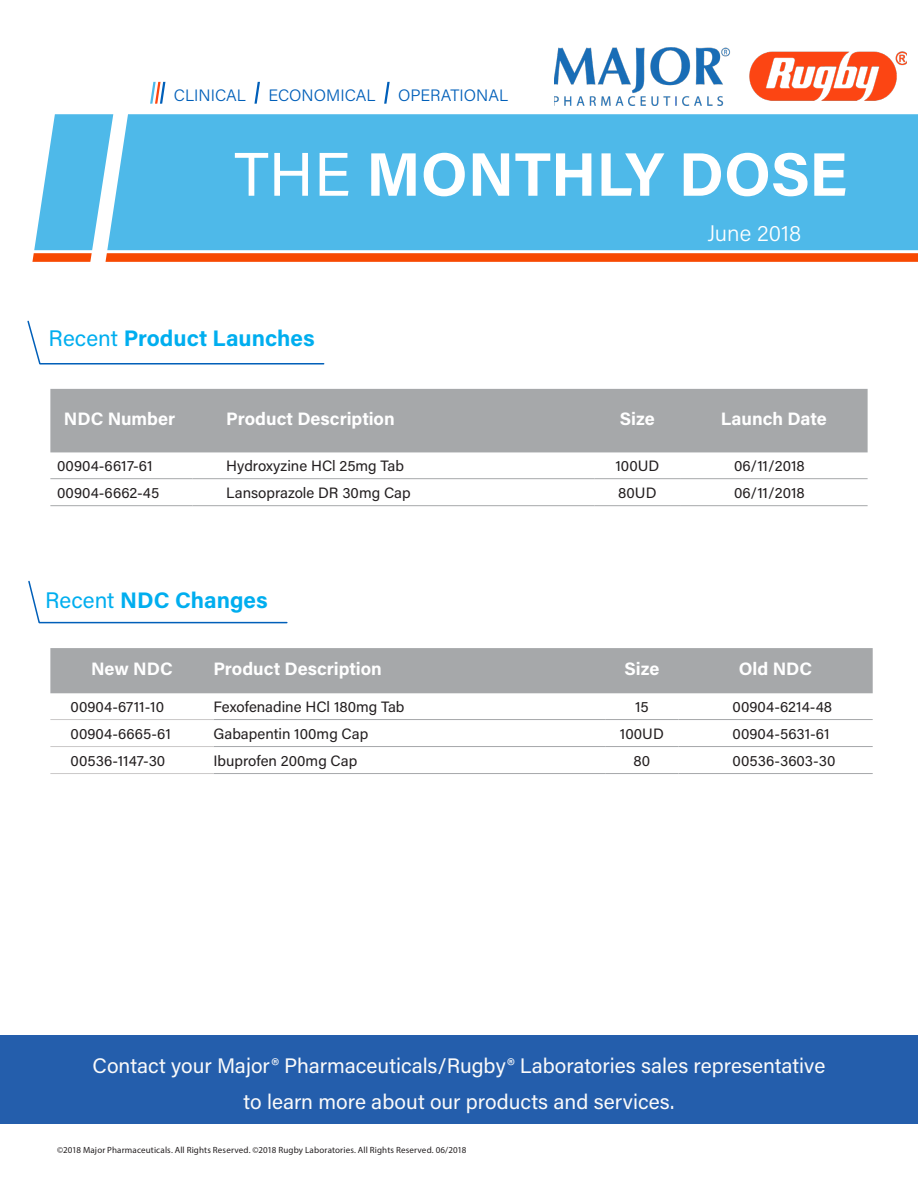
<style>
.page{position:relative;width:918px;height:1188px;background:#fff}
.page>*{position:absolute;margin:0;border:0;box-sizing:border-box;transform-origin:0 0}
.t1{font:700 61.5px "Acumin Pro";color:#fff}
.t2{font:700 22.5px "Acumin Pro";color:#00aeef}
.t3{font:300 22.5px "Acumin Pro";color:#fff}
.t4{font:21px "Acumin Pro";color:#fafafa}
.t5{font:700 18px "Acumin Pro";color:#fff}
.Body_copy_Helvetica{font:300 16.5px "Acumin Pro";color:#005fb9}
.t6{font:15px "Acumin Pro";color:#231f20}
.Body_copy_Helvetica-2{font:9px "Myriad Pro";letter-spacing:.015em;color:#231f20}
.s1{font-weight:400}
</style>
<div class="page">
<div style="left:0;top:1035px;width:918px;height:88px;background:#245eac"></div>
<svg style="left:28px;top:580px;width:260px;height:44px"></svg>
<div style="left:50px;top:648px;width:823px;height:45px;background:#a6a8aa"></div>
<hr style="left:213px;top:719px;width:392px;height:1px;background:#a6a8aa">
<hr style="left:605px;top:719px;width:74px;height:1px;background:#a6a8aa">
<hr style="left:679px;top:719px;width:194px;height:1px;background:#a6a8aa">
<hr style="left:213px;top:746px;width:392px;height:1px;background:#a6a8aa">
<hr style="left:605px;top:746px;width:74px;height:1px;background:#a6a8aa">
<hr style="left:679px;top:746px;width:194px;height:1px;background:#a6a8aa">
<hr style="left:213px;top:773px;width:392px;height:1px;background:#a6a8aa">
<hr style="left:605px;top:773px;width:74px;height:1px;background:#a6a8aa">
<hr style="left:679px;top:773px;width:194px;height:1px;background:#a6a8aa">
<hr style="left:50px;top:719px;width:163px;height:1px;background:#cac8c8">
<hr style="left:50px;top:746px;width:163px;height:1px;background:#cac8c8">
<hr style="left:50px;top:773px;width:163px;height:1px;background:#cac8c8">
<svg style="left:27px;top:320px;width:298px;height:45px"></svg>
<div style="left:50px;top:389px;width:818px;height:63px;background:#a6a8aa"></div>
<hr style="left:50px;top:478px;width:143px;height:1px;background:#a6a8aa">
<hr style="left:193px;top:478px;width:402px;height:1px;background:#a6a8aa">
<hr style="left:595px;top:478px;width:85px;height:1px;background:#a6a8aa">
<hr style="left:50px;top:505px;width:143px;height:1px;background:#a6a8aa">
<hr style="left:193px;top:505px;width:402px;height:1px;background:#a6a8aa">
<hr style="left:595px;top:505px;width:85px;height:1px;background:#a6a8aa">
<hr style="left:680px;top:478px;width:188px;height:1px;background:#a6a8aa">
<hr style="left:680px;top:505px;width:188px;height:1px;background:#a6a8aa">
<svg style="left:32px;top:253px;width:886px;height:9px;background:#f75310"></svg>
<div style="left:34px;top:114px;width:884px;height:136px;background:#4eb9e9"></div>
<svg style="left:150px;top:82px;width:15px;height:22px"></svg>
<svg style="left:254px;top:82px;width:6px;height:22px"></svg>
<svg style="left:384px;top:82px;width:6px;height:22px"></svg>
<img style="left:554px;top:48px;width:353px;height:57px">
<p class="Body_copy_Helvetica" style="left:174px;top:84px;width:74px">CLINICAL</p>
<p class="Body_copy_Helvetica" style="left:268px;top:84px;width:109px">ECONOMICAL</p>
<p class="Body_copy_Helvetica" style="left:398px;top:84px;width:112px">OPERATIONAL</p>
<p class="t1" style="left:234px;top:131px;width:614px"><span class="s1">THE</span> MONTHLY DOSE</p>
<p class="t3" style="left:707px;top:217px;width:95px">June 2018</p>
<p class="t2" style="left:49px;top:322px;width:268px"><span class="s1">Recent</span> Product Launches</p>
<p class="t5" style="left:64px;top:406px;width:113px">NDC Number</p>
<p class="t5" style="left:226px;top:406px;width:170px">Product Description</p>
<p class="t5" style="left:620px;top:406px;width:36px">Size</p>
<p class="t5" style="left:721px;top:406px;width:108px">Launch Date</p>
<p class="t6" style="left:57px;top:455px;width:97px">00904-6617-61</p>
<p class="t6" style="left:226px;top:455px;width:179px">Hydroxyzine HCl 25mg Tab</p>
<p class="t6" style="left:615px;top:455px;width:45px">100UD</p>
<p class="t6" style="left:734px;top:455px;width:72px">06/11/2018</p>
<p class="t6" style="left:57px;top:482px;width:104px">00904-6662-45</p>
<p class="t6" style="left:226px;top:482px;width:186px">Lansoprazole DR 30mg Cap</p>
<p class="t6" style="left:618px;top:482px;width:40px">80UD</p>
<p class="t6" style="left:734px;top:482px;width:72px">06/11/2018</p>
<p class="t2" style="left:45px;top:585px;width:224px"><span class="s1">Recent</span> NDC Changes</p>
<p class="t5" style="left:91px;top:656px;width:83px">New NDC</p>
<p class="t5" style="left:213px;top:656px;width:170px">Product Description</p>
<p class="t5" style="left:624px;top:656px;width:36px">Size</p>
<p class="t5" style="left:739px;top:656px;width:75px">Old NDC</p>
<p class="t6" style="left:71px;top:696px;width:95px">00904-6711-10</p>
<p class="t6" style="left:213px;top:696px;width:193px">Fexofenadine HCl 180mg Tab</p>
<p class="t6" style="left:635px;top:696px;width:15px">15</p>
<p class="t6" style="left:733px;top:696px;width:101px">00904-6214-48</p>
<p class="t6" style="left:71px;top:723px;width:102px">00904-6665-61</p>
<p class="t6" style="left:213px;top:723px;width:156px">Gabapentin 100mg Cap</p>
<p class="t6" style="left:620px;top:723px;width:45px">100UD</p>
<p class="t6" style="left:733px;top:723px;width:99px">00904-5631-61</p>
<p class="t6" style="left:71px;top:750px;width:96px">00536-1147-30</p>
<p class="t6" style="left:213px;top:750px;width:145px">Ibuprofen 200mg Cap</p>
<p class="t6" style="left:634px;top:750px;width:18px">80</p>
<p class="t6" style="left:733px;top:750px;width:104px">00536-3603-30</p>
<p class="t4" style="left:93px;top:1051px;width:734px">Contact your Major® Pharmaceuticals/Rugby® Laboratories sales representative</p>
<p class="t4" style="left:244px;top:1087px;width:432px">to learn more about our products and services.</p>
<p class="Body_copy_Helvetica-2" style="left:57px;top:1145px;width:411px">©2018 Major Pharmaceuticals. All Rights Reserved. ©2018 Rugby Laboratories. All Rights Reserved. 06/2018</p>
</div>
